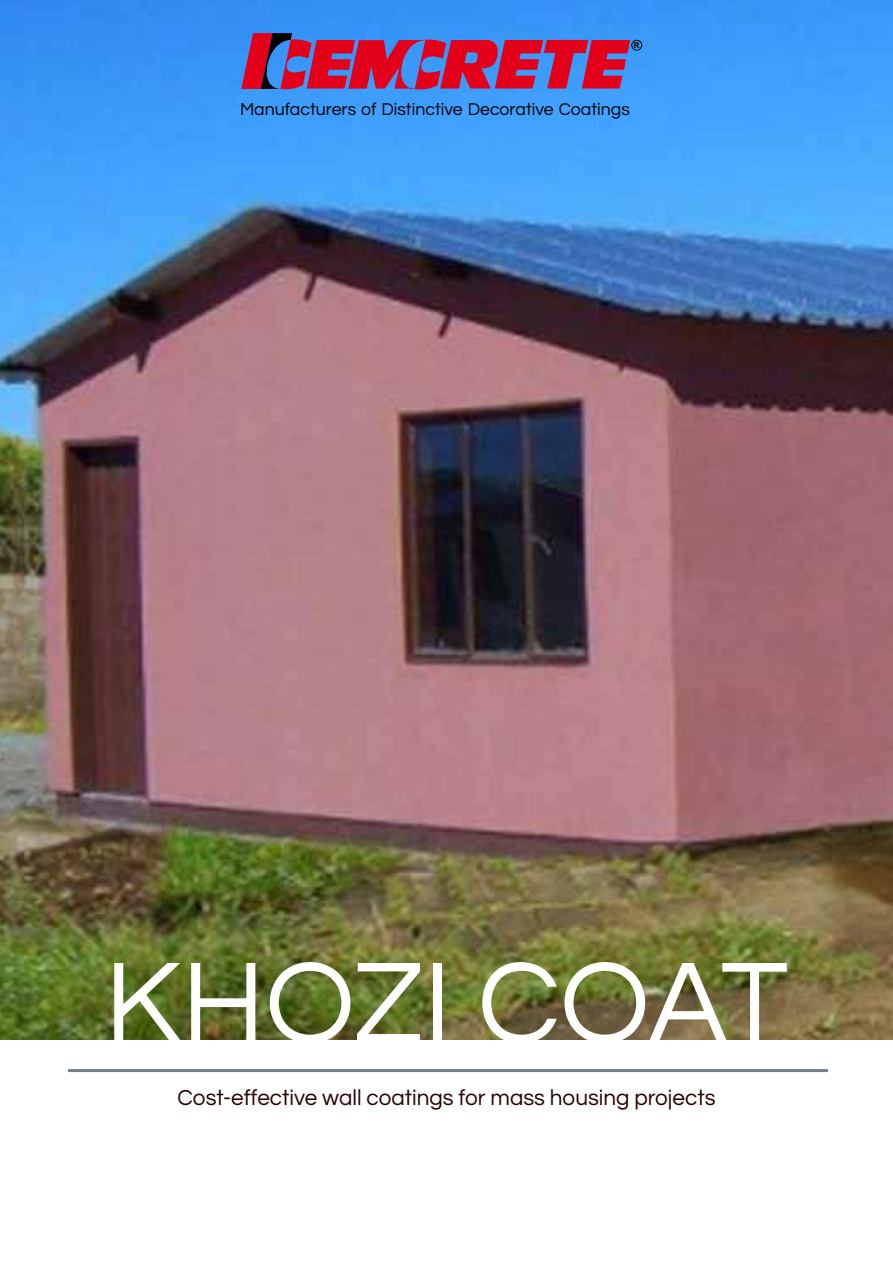
<style>
.page{position:relative;width:893px;height:1263px;background:#fff}
.page>*{position:absolute;margin:0;border:0;box-sizing:border-box;transform-origin:0 0}
.t1{font:120px "Questrial";letter-spacing:-.005em;color:#fff}
.t2{font:22.5px "Questrial";color:#290000}
.t3{font:17.85px "Questrial";color:#000}
.t4{font:17.7px "Questrial";color:#000}
.t5{font:700 8.1px "Arial";color:#000}
</style>
<div class="page">
<img style="left:0;top:0;width:893px;height:1040px">
<svg style="left:241px;top:33px;width:389px;height:58px;background:#983f76"></svg>
<div style="left:631px;top:40px;width:11px;height:11px;border:1px solid #000;border-radius:50%"></div>
<hr style="left:68px;top:1069px;width:760px;height:3px;background:#767c88">
<p class="t5" style="left:634px;top:40px;width:7px">R</p>
<p class="t3" style="left:239px;top:97px;width:392px">Manufacturers of Distinctive Decorative Coatings</p>
<p class="t4" style="left:240px;top:100px;width:391px">Manufacturers of Distinctive Decorative Coatings</p>
<h1 class="t1" style="left:105px;top:944px;width:685px">KHOZI COAT</h1>
<p class="t2" style="left:177px;top:1086px;width:540px">Cost-effective wall coatings for mass housing projects</p>
</div>
